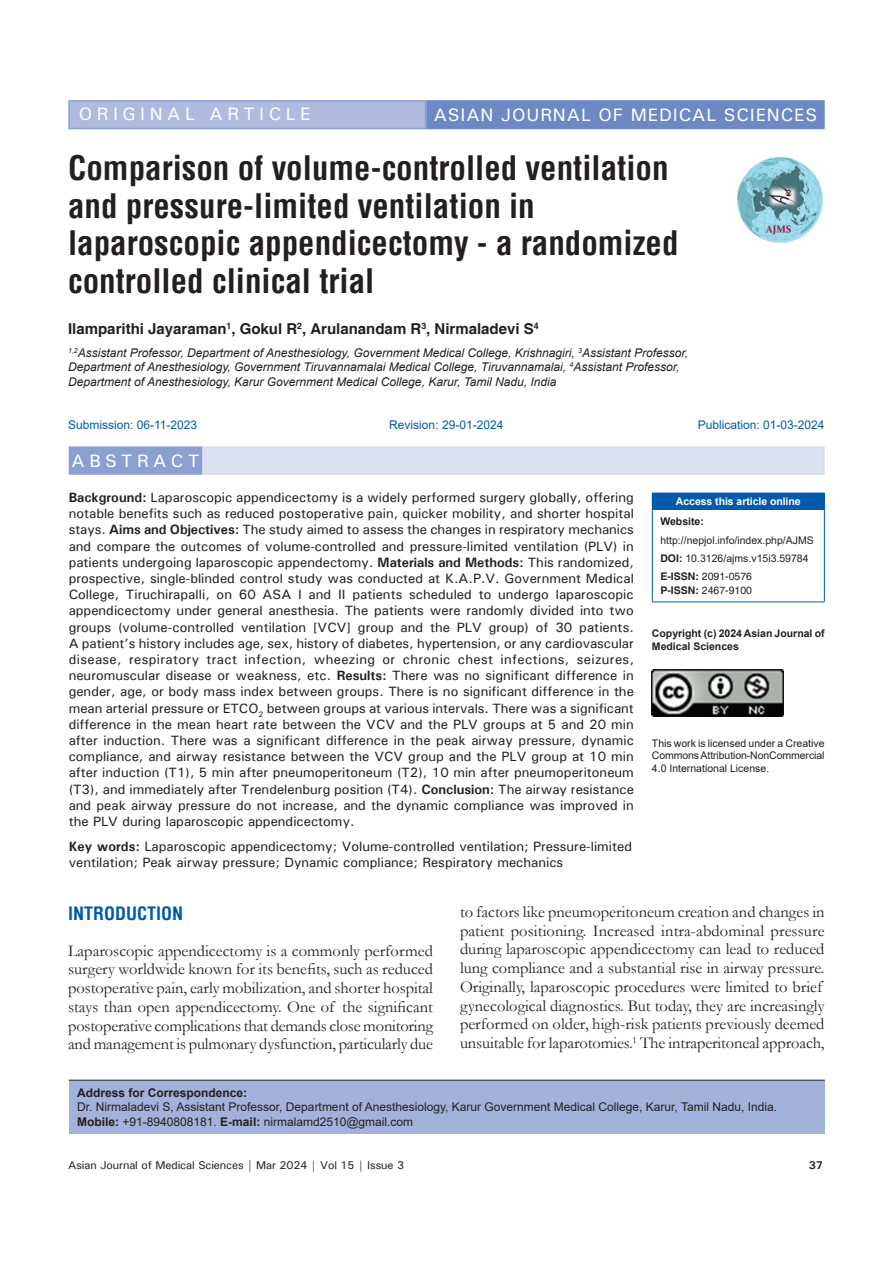
<style>
.page{position:relative;width:893px;height:1263px;background:#fff}
.page>*{position:absolute;margin:0;border:0;box-sizing:border-box;transform-origin:0 0}
.AT{font:700 condensed 33px/37.5px "Helvetica";color:#231f20}
.AH{font:500 18px "Univers";letter-spacing:.05em;color:#fff}
.AH-2{font:500 18px "Univers";letter-spacing:.25em;color:#fff}
.t1{font:700 condensed 18px "Helvetica";color:#015aaa}
.ABSH{font:500 18px "Univers";letter-spacing:.25em;color:#fff}
.TX{font:16.5px/18.8px "Garamond";color:#231f20;text-align:justify}
.AU{font:700 15px "Helvetica";color:#231f20}
.ABS{font:500 13.5px/16.2px "Univers";color:#231f20;text-align:justify}
.KWD{font:500 13.5px/16.2px "Univers";color:#231f20}
.AFF{font:italic 12px/14.4px "Arial";color:#231f20}
.ADD{font:12px/14.4px "Arial";color:#231f20}
.HIS{font:12px "Arial";color:#015aaa}
.t2{font:500 11.25px "Univers";letter-spacing:-.01em;color:#231f20}
.t3{font:700 11.25px "Univers";color:#231f20}
.License{font:10.5px/12.6px "Arial";letter-spacing:-.01em;color:#231f20;text-align:justify}
.License-2{font:700 10.5px/12.6px "Arial";color:#231f20}
.Web{font:10.5px/18.8px "Arial";color:#231f20}
.ISSN{font:10.5px/14.2px "Helvetica";color:#231f20}
.DOI{font:10.5px "Arial";color:#231f20}
.t4{font:700 10.5px "Arial";letter-spacing:-.005em;color:#fff}
.s1{font-weight:700}
</style>
<div class="page">
<div style="left:69px;top:1080px;width:756px;height:54px;background:#a3b2da"></div>
<hr style="left:69px;top:1080px;width:756px;height:1px;background:#231f20">
<img style="left:737px;top:157px;width:86px;height:86px">
<div style="left:69px;top:447px;width:756px;height:28px;background:#dbe1f1"></div>
<div style="left:69px;top:447px;width:132px;height:27px;background:#8b9fd1"></div>
<div style="left:69px;top:447px;width:133px;height:28px;border:2px solid #8b9fd1"></div>
<div style="left:652px;top:493px;width:172px;height:16px;background:#015aaa"></div>
<svg style="left:824px;top:493px;width:1px;height:16px"></svg>
<hr style="left:652px;top:510px;width:1px;height:91px;background:#015aaa">
<hr style="left:652px;top:509px;width:173px;height:1px;background:#015aaa">
<hr style="left:824px;top:510px;width:1px;height:91px;background:#015aaa">
<hr style="left:652px;top:601px;width:173px;height:1px;background:#015aaa">
<img style="left:652px;top:670px;width:132px;height:46px">
<div style="left:69px;top:101px;width:356px;height:28px;background:#aebade"></div>
<div style="left:68px;top:100px;width:358px;height:29px;border:2px solid #8b9fd1"></div>
<div style="left:427px;top:101px;width:397px;height:28px;background:#6d88c5"></div>
<div style="left:426px;top:100px;width:399px;height:29px;border:2px solid #6d88c5"></div>
<p class="AH-2" style="left:79px;top:103px;width:233px">ORIGINAL ARTICLE</p>
<p class="AH" style="left:434px;top:103px;width:385px">ASIAN JOURNAL OF MEDICAL SCIENCES</p>
<p class="AT" style="left:68px;top:149px;width:612px">Comparison of volume-controlled ventilation and pressure-limited ventilation in laparoscopic appendicectomy - a randomized controlled clinical trial</p>
<p class="AU" style="left:68px;top:320px;width:472px">Ilamparithi Jayaraman<sup>1</sup>, Gokul R<sup>2</sup>, Arulanandam R<sup>3</sup>, Nirmaladevi S<sup>4</sup></p>
<p class="AFF" style="left:68px;top:346px;width:621px"><sup>1,2</sup>Assistant Professor, Department of Anesthesiology, Government Medical College, Krishnagiri, <sup>3</sup>Assistant Professor,<br>Department of Anesthesiology, Government Tiruvannamalai Medical College, Tiruvannamalai, <sup>4</sup>Assistant Professor,<br>Department of Anesthesiology, Karur Government Medical College, Karur, Tamil Nadu, India</p>
<p class="HIS" style="left:68px;top:416px;width:131px">Submission: 06-11-2023</p>
<p class="HIS" style="left:389px;top:416px;width:116px">Revision: 29-01-2024</p>
<p class="HIS" style="left:698px;top:416px;width:128px">Publication: 01-03-2024</p>
<p class="ABSH" style="left:72px;top:449px;width:129px">ABSTRACT</p>
<p class="ABS" style="left:69px;top:489px;width:567px"><span class="s1">Background:</span> Laparoscopic appendicectomy is a widely performed surgery globally, offering notable benefits such as reduced postoperative pain, quicker mobility, and shorter hospital stays. <span class="s1">Aims and Objectives:</span> The study aimed to assess the changes in respiratory mechanics and compare the outcomes of volume-controlled and pressure-limited ventilation (PLV) in patients undergoing laparoscopic appendectomy. <span class="s1">Materials and Methods:</span> This randomized, prospective, single-blinded control study was conducted at K.A.P.V. Government Medical College, Tiruchirapalli, on 60 ASA I and II patients scheduled to undergo laparoscopic appendicectomy under general anesthesia. The patients were randomly divided into two groups (volume-controlled ventilation [VCV] group and the PLV group) of 30 patients.<br>A patient’s history includes age, sex, history of diabetes, hypertension, or any cardiovascular disease, respiratory tract infection, wheezing or chronic chest infections, seizures, neuromuscular disease or weakness, etc. <span class="s1">Results:</span> There was no significant difference in gender, age, or body mass index between groups. There is no significant difference in the mean arterial pressure or ETCO<sub>2</sub> between groups at various intervals. There was a significant difference in the mean heart rate between the VCV and the PLV groups at 5 and 20 min after induction. There was a significant difference in the peak airway pressure, dynamic compliance, and airway resistance between the VCV group and the PLV group at 10 min after induction (T1), 5 min after pneumoperitoneum (T2), 10 min after pneumoperitoneum (T3), and immediately after Trendelenburg position (T4). <span class="s1">Conclusion:</span> The airway resistance and peak airway pressure do not increase, and the dynamic compliance was improved in the PLV during laparoscopic appendicectomy.</p>
<p class="KWD" style="left:69px;top:838px;width:565px"><span class="s1">Key words:</span> Laparoscopic appendicectomy; Volume-controlled ventilation; Pressure-limited ventilation; Peak airway pressure; Dynamic compliance; Respiratory mechanics</p>
<p class="t4" style="left:676px;top:494px;width:126px">Access this article online</p>
<p class="Web" style="left:660px;top:512px;width:155px"><span class="s1">Website: </span>http://nepjol.info/index.php/AJMS</p>
<p class="DOI" style="left:660px;top:551px;width:150px"><span class="s1">DOI:</span> 10.3126/ajms.v15i3.59784</p>
<p class="ISSN" style="left:660px;top:569px;width:93px"><span class="s1">E-ISSN:</span> 2091-0576<br><span class="s1">P-ISSN:</span> 2467-9100</p>
<p class="License-2" style="left:652px;top:627px;width:174px">Copyright (c) 2024 Asian Journal of<br>Medical Sciences</p>
<p class="License" style="left:652px;top:737px;width:174px">This work is licensed under a Creative Commons Attribution-NonCommercial 4.0 International License.</p>
<h1 class="t1" style="left:68px;top:901px;width:117px">INTRODUCTION</h1>
<p class="TX" style="left:68px;top:940px;width:366px">Laparoscopic appendicectomy is a commonly performed surgery worldwide known for its benefits, such as reduced postoperative pain, early mobilization, and shorter hospital stays than open appendicectomy. One of the significant postoperative complications that demands close monitoring and management is pulmonary dysfunction, particularly due</p>
<p class="TX" style="left:460px;top:902px;width:366px;text-align:left">to factors like pneumoperitoneum creation and changes in patient positioning. Increased intra-abdominal pressure during laparoscopic appendicectomy can lead to reduced lung compliance and a substantial rise in airway pressure.<br>Originally, laparoscopic procedures were limited to brief gynecological diagnostics. But today, they are increasingly performed on older, high-risk patients previously deemed unsuitable for laparotomies.<sup>1</sup> The intraperitoneal approach,</p>
<p class="ADD" style="left:77px;top:1085px;width:701px"><span class="s1">Address for Correspondence:<br></span>Dr. Nirmaladevi S, Assistant Professor, Department of Anesthesiology, Karur Government Medical College, Karur, Tamil Nadu, India.<br><span class="s1">Mobile:</span> +91-8940808181. <span class="s1">E-mail:</span> nirmalamd2510@gmail.com</p>
<p class="t2" style="left:68px;top:1157px;width:337px">Asian Journal of Medical Sciences | Mar 2024 | Vol 15 | Issue 3</p>
<p class="t3" style="left:809px;top:1157px;width:16px">37</p>
</div>
